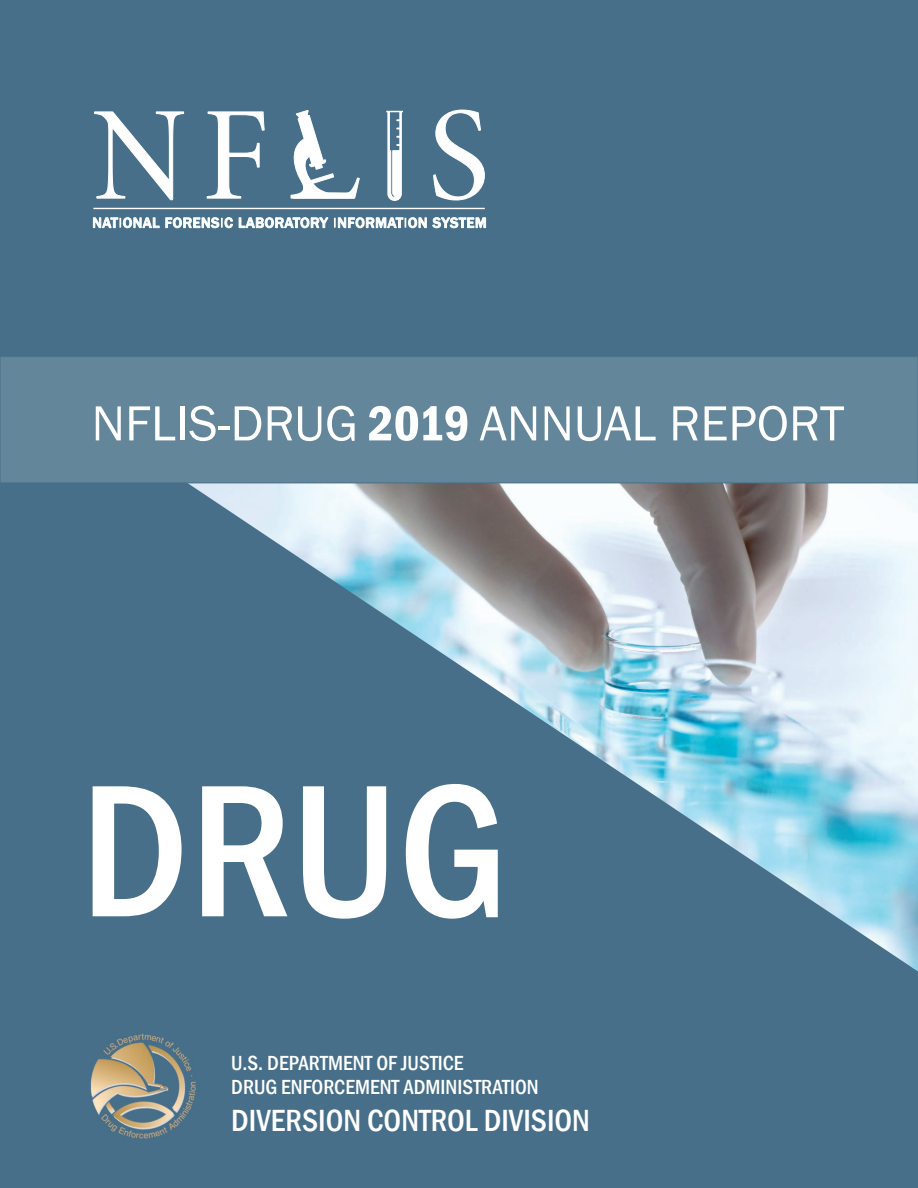
<style>
.page{position:relative;width:918px;height:1188px;background:#476f89}
.page>*{position:absolute;margin:0;border:0;box-sizing:border-box;transform-origin:0 0}
.t1{font:500 condensed 195px "Franklin Gothic";color:#fff}
.t2{font:51px "Franklin Gothic";color:#fff}
.t3{font:500 condensed 31.5px "Franklin Gothic";color:#fff}
.t4{font:500 condensed 21px "Franklin Gothic";color:#fff}
.s1{font-weight:600;font-stretch:condensed}
</style>
<div class="page">
<img style="left:78px;top:102px;width:417px;height:129px">
<img style="left:129px;top:483px;width:789px;height:489px">
<svg style="left:386px;top:109px;width:17px;height:94px"></svg>
<div style="left:0;top:357px;width:918px;height:126px;background:#64869b"></div>
<div style="left:0;top:357px;width:918px;height:126px;border:1px solid #48718b"></div>
<img style="left:85px;top:1029px;width:115px;height:116px">
<h1 class="t2" style="left:92px;top:392px;width:754px">NFLIS-DRUG <span class="s1">2019</span> ANNUAL REPORT</h1>
<h1 class="t1" style="left:80px;top:723px;width:429px">DRUG</h1>
<p class="t4" style="left:231px;top:1049px;width:234px">U.S. DEPARTMENT OF JUSTICE</p>
<p class="t4" style="left:231px;top:1073px;width:309px">DRUG ENFORCEMENT ADMINISTRATION</p>
<p class="t3" style="left:231px;top:1100px;width:360px">DIVERSION CONTROL DIVISION</p>
</div>
